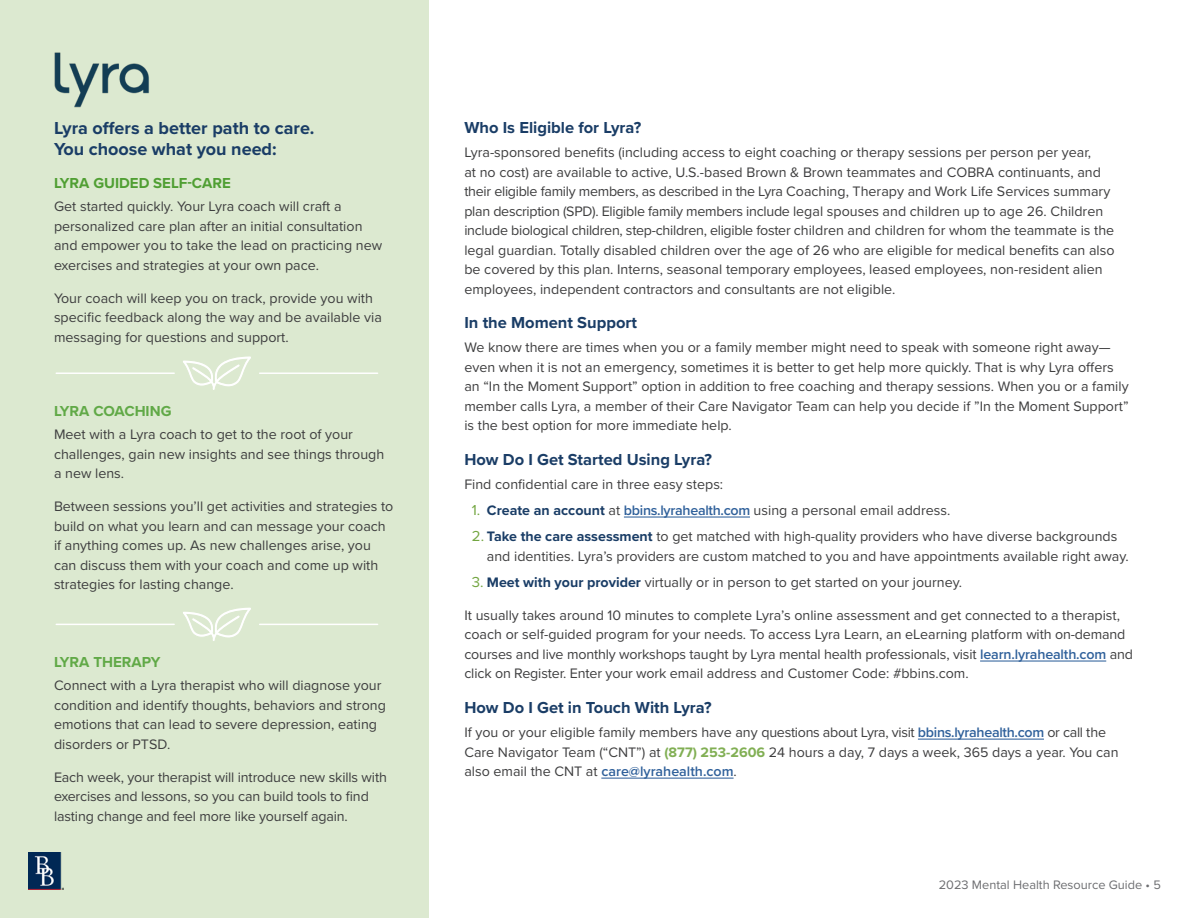
<style>
.page{position:relative;width:1188px;height:918px;background:#fff}
.page>*{position:absolute;margin:0;border:0;box-sizing:border-box;transform-origin:0 0}
.Head_2{font:700 18px/21px "Proxima Nova";color:#1a3d66}
.Head_2-2{font:700 16.5px "Proxima Nova";color:#1a3d66}
.Head_3{font:700 15px "Proxima Nova";color:#61a947}
.Head_3-2{font:700 15px "Proxima Nova";color:#509f33}
.Body{font:14.25px/19.5px "Proxima Nova";color:#3e3e3f}
.t1{font:12.75px "Proxima Nova";color:#6d6e71}
.s1{font-size:15px;color:#73a641}
.s2{font-weight:700;color:#1a3d66}
.s3{font-weight:600;color:#30619b}
.s4{font-weight:700;color:#81af54}
</style>
<div class="page">
<hr style="left:624px;top:517px;width:126px;height:1px;background:#30619b">
<hr style="left:980px;top:661px;width:126px;height:1px;background:#30619b">
<hr style="left:918px;top:739px;width:126px;height:1px;background:#30619b">
<hr style="left:601px;top:778px;width:133px;height:1px;background:#30619b">
<div style="left:0;top:0;width:429px;height:918px;background:#dce9d0"></div>
<img style="left:54px;top:52px;width:95px;height:56px">
<svg style="left:183px;top:356px;width:68px;height:34px"></svg>
<hr style="left:56px;top:372px;width:118px;height:2px;background:#fff">
<hr style="left:260px;top:372px;width:118px;height:2px;background:#fff">
<svg style="left:183px;top:607px;width:68px;height:34px"></svg>
<hr style="left:56px;top:624px;width:118px;height:1px;background:#fff">
<hr style="left:260px;top:624px;width:118px;height:1px;background:#fff">
<p class="Head_2" style="left:54px;top:117px;width:262px">Lyra offers a better path to care.<br>You choose what you need:</p>
<p class="Head_3-2" style="left:54px;top:172px;width:178px">LYRA GUIDED SELF-CARE</p>
<p class="Body" style="left:54px;top:196px;width:330px">Get started quickly. Your Lyra coach will craft a personalized care plan after an initial consultation and empower you to take the lead on practicing new exercises and strategies at your own pace.</p>
<p class="Body" style="left:54px;top:288px;width:329px">Your coach will keep you on track, provide you with specific feedback along the way and be available via messaging for questions and support.</p>
<p class="Head_3" style="left:54px;top:400px;width:119px">LYRA COACHING</p>
<p class="Body" style="left:54px;top:424px;width:332px">Meet with a Lyra coach to get to the root of your challenges, gain new insights and see things through a new lens.</p>
<p class="Body" style="left:54px;top:496px;width:341px">Between sessions you’ll get activities and strategies to build on what you learn and can message your coach if anything comes up. As new challenges arise, you can discuss them with your coach and come up with strategies for lasting change.</p>
<p class="Head_3" style="left:54px;top:651px;width:108px">LYRA THERAPY</p>
<p class="Body" style="left:54px;top:675px;width:333px">Connect with a Lyra therapist who will diagnose your condition and identify thoughts, behaviors and strong emotions that can lead to severe depression, eating disorders or PTSD.</p>
<p class="Body" style="left:54px;top:767px;width:334px">Each week, your therapist will introduce new skills with exercises and lessons, so you can build tools to find lasting change and feel more like yourself again.</p>
<p class="Head_2-2" style="left:464px;top:115px;width:178px">Who Is Eligible for Lyra?</p>
<p class="Body" style="left:464px;top:142px;width:652px">Lyra-sponsored benefits (including access to eight coaching or therapy sessions per person per year,<br>at no cost) are available to active, U.S.-based Brown &amp; Brown teammates and COBRA continuants, and their eligible family members, as described in the Lyra Coaching, Therapy and Work Life Services summary plan description (SPD). Eligible family members include legal spouses and children up to age 26. Children include biological children, step-children, eligible foster children and children for whom the teammate is the legal guardian. Totally disabled children over the age of 26 who are eligible for medical benefits can also be covered by this plan. Interns, seasonal temporary employees, leased employees, non-resident alien employees, independent contractors and consultants are not eligible.</p>
<p class="Head_2-2" style="left:464px;top:310px;width:174px">In the Moment Support</p>
<p class="Body" style="left:464px;top:337px;width:666px">We know there are times when you or a family member might need to speak with someone right away— even when it is not an emergency, sometimes it is better to get help more quickly. That is why Lyra offers an “In the Moment Support” option in addition to free coaching and therapy sessions. When you or a family member calls Lyra, a member of their Care Navigator Team can help you decide if ”In the Moment Support” is the best option for more immediate help.</p>
<p class="Head_2-2" style="left:464px;top:447px;width:249px">How Do I Get Started Using Lyra?</p>
<p class="Body" style="left:464px;top:474px;width:260px">Find confidential care in three easy steps:</p>
<p class="Body" style="left:472px;top:500px;width:480px"><span class="s1">1.</span> <span class="s2">Create an account</span> at <span class="s3">bbins.lyrahealth.com</span> using a personal email address.</p>
<p class="Body" style="left:487px;top:526px;width:643px;text-indent:-15px"><span class="s1">2.</span> <span class="s2">Take the care assessment</span> to get matched with high-quality providers who have diverse backgrounds and identities. Lyra’s providers are custom matched to you and have appointments available right away.</p>
<p class="Body" style="left:472px;top:572px;width:492px"><span class="s1">3.</span> <span class="s2">Meet with your provider</span> virtually or in person to get started on your journey.</p>
<p class="Body" style="left:464px;top:605px;width:670px">It usually takes around 10 minutes to complete Lyra’s online assessment and get connected to a therapist, coach or self-guided program for your needs. To access Lyra Learn, an eLearning platform with on-demand courses and live monthly workshops taught by Lyra mental health professionals, visit <span class="s3">learn.lyrahealth.com</span> and click on Register. Enter your work email address and Customer Code: #bbins.com.</p>
<p class="Head_2-2" style="left:464px;top:695px;width:249px">How Do I Get in Touch With Lyra?</p>
<p class="Body" style="left:464px;top:722px;width:656px">If you or your eligible family members have any questions about Lyra, visit <span class="s3">bbins.lyrahealth.com</span> or call the<br>Care Navigator Team (“CNT”) at <span class="s4">(877) 253-2606</span> 24 hours a day, 7 days a week, 365 days a year. You can also email the CNT at <span class="s3">care@lyrahealth.com</span>.</p>
<p class="t1" style="left:939px;top:875px;width:224px">2023 Mental Health Resource Guide • 5</p>
</div>
